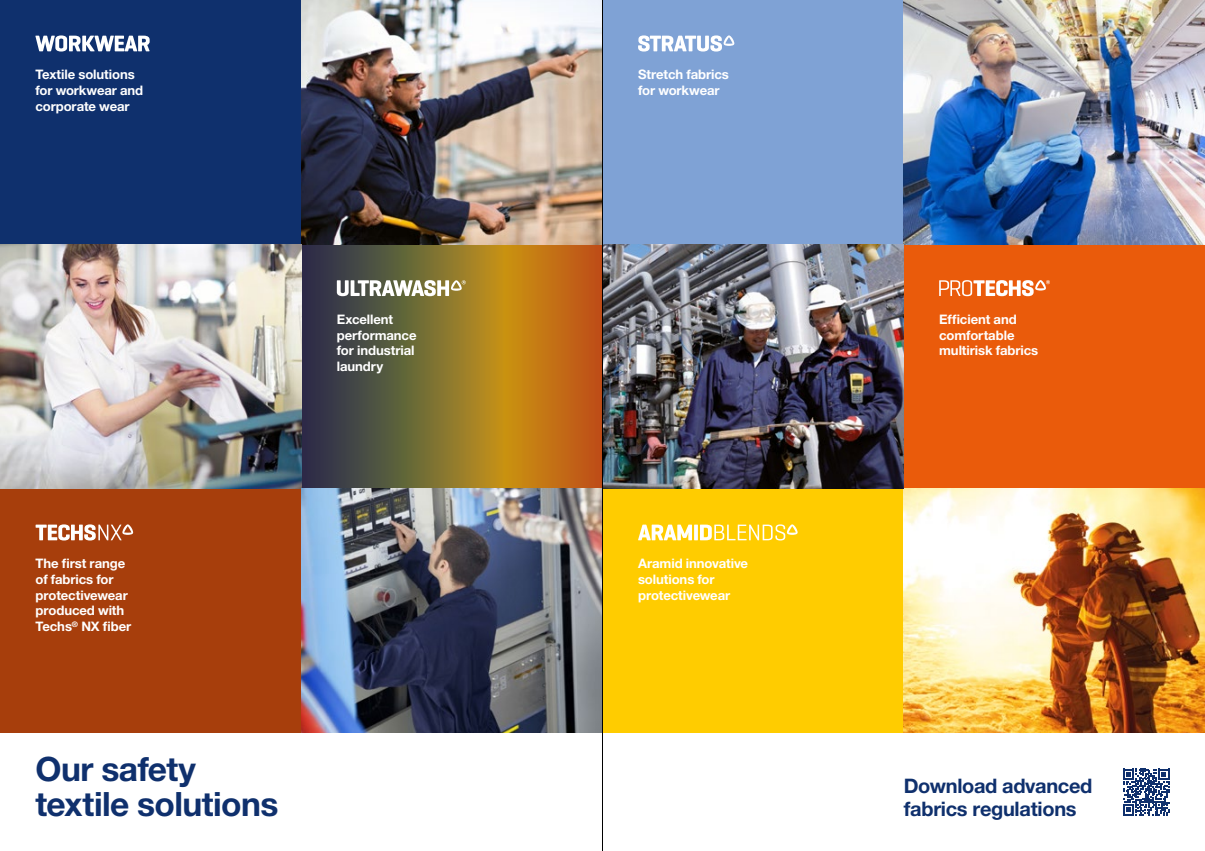
<style>
.page{position:relative;width:1205px;height:851px;background:#fff}
.page>*{position:absolute;margin:0;border:0;box-sizing:border-box;transform-origin:0 0}
.t1{font:700 33.5px/34.5px "Helvetica Neue LT Std";letter-spacing:-.02em;color:#0f306d}
.t2{font:700 20px/22.5px "Helvetica Neue LT Std";letter-spacing:-.015em;color:#0f306d}
.t3{font:700 13.12px/15.6px "Helvetica Neue LT Std";letter-spacing:-.01em;color:#fff}
</style>
<div class="page">
<svg style="left:301px;top:244px;width:301px;height:245px;background:#89662c"></svg>
<svg style="left:337px;top:280px;width:129px;height:16px"></svg>
<div style="left:602px;top:0;width:302px;height:244px;background:#7fa2d5"></div>
<svg style="left:638px;top:35px;width:96px;height:17px"></svg>
<div style="left:0;top:0;width:301px;height:244px;background:#0f306d"></div>
<svg style="left:35px;top:35px;width:115px;height:17px"></svg>
<div style="left:0;top:489px;width:301px;height:244px;background:#a73e0c"></div>
<svg style="left:36px;top:524px;width:97px;height:16px"></svg>
<div style="left:603px;top:489px;width:301px;height:244px;background:#fc0"></div>
<svg style="left:638px;top:524px;width:159px;height:16px"></svg>
<div style="left:904px;top:244px;width:301px;height:245px;background:#ea5b0b"></div>
<svg style="left:939px;top:280px;width:111px;height:16px"></svg>
<img style="left:301px;top:0;width:301px;height:244px">
<img style="left:904px;top:0;width:301px;height:244px">
<img style="left:904px;top:489px;width:301px;height:244px">
<img style="left:603px;top:244px;width:301px;height:245px">
<img style="left:0;top:244px;width:301px;height:245px">
<img style="left:301px;top:489px;width:301px;height:244px">
<svg style="left:1123px;top:768px;width:46px;height:47px"></svg>
<hr style="left:602px;top:0;width:1px;height:850px;background:#000">
<p class="t3" style="left:35px;top:67px;width:109px">Textile solutions for workwear and corporate wear</p>
<p class="t3" style="left:337px;top:311px;width:81px">Excellent performance for industrial laundry</p>
<p class="t3" style="left:638px;top:67px;width:92px">Stretch fabrics for workwear</p>
<p class="t3" style="left:36px;top:555px;width:97px">The first range of fabrics for protectivewear produced with<br>Techs<sup>®</sup> NX fiber</p>
<p class="t3" style="left:638px;top:555px;width:111px">Aramid innovative solutions for protectivewear</p>
<h1 class="t1" style="left:35px;top:750px;width:244px">Our safety textile solutions</h1>
<p class="t3" style="left:939px;top:311px;width:101px">Efficient and comfortable multirisk fabrics</p>
<h2 class="t2" style="left:904px;top:774px;width:190px">Download advanced fabrics regulations</h2>
</div>
